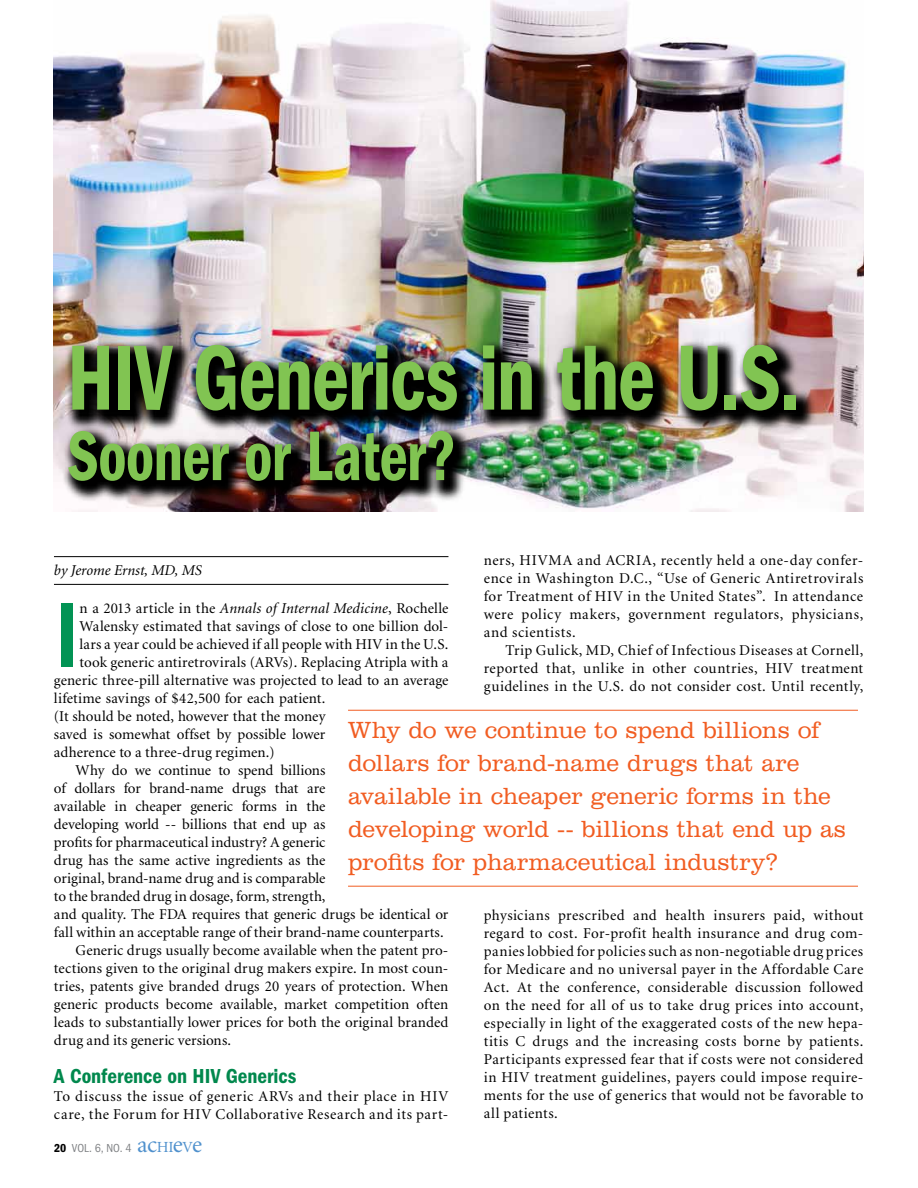
<style>
.page{position:relative;width:918px;height:1188px;background:#fff}
.page>*{position:absolute;margin:0;border:0;box-sizing:border-box;transform-origin:0 0}
.t1{font:500 96px "Franklin Gothic";color:#029354}
.t2{font:600 condensed 95.7px "Franklin Gothic";letter-spacing:-.015em;color:#81c452;scale:.85 1}
.t3{font:600 condensed 72.6px "Franklin Gothic";letter-spacing:-.01em;color:#81c452;scale:.85 1}
.t4{font:300 24px/33px "Clarendon BT";letter-spacing:-.01em;color:#f15d22}
.t5{font:600 condensed 21px "Franklin Gothic";color:#01884d}
.t6{font:15px/18px "Minion";letter-spacing:.01em;color:#000;text-align:justify}
.t7{font:15px/18px "Minion";letter-spacing:.04em;color:#000}
.t8{font:15px "Minion";letter-spacing:-.015em;color:#000}
.t9{font:15px "Minion";letter-spacing:-.01em;color:#000}
.t10{font:italic 15px "Minion";color:#000}
.t11{font:condensed 12px "Franklin Gothic";color:#808285}
.s1{font-style:italic}
.s2{font-weight:600;color:#000}
.s3{font-family:"Minion";font-stretch:normal;font-size:24px;color:#5091cd}
.s4{font-family:"Minion";font-stretch:normal;font-size:15.45px;color:#5091cd}
</style>
<div class="page">
<img style="left:54px;top:0;width:810px;height:512px">
<hr style="left:54px;top:556px;width:394px;height:1px;background:#000">
<hr style="left:54px;top:584px;width:394px;height:1px;background:#000">
<img style="left:62px;top:338px;width:755px;height:164px">
<hr style="left:348px;top:710px;width:510px;height:1px;background:#f15d22">
<hr style="left:348px;top:886px;width:510px;height:1px;background:#f15d22">
<h2 class="t2" style="left:67px;top:323px;width:864px">HIV Generics in the U.S.</h2>
<h3 class="t3" style="left:67px;top:415px;width:459px">Sooner or Later?</h3>
<p class="t6" style="left:484px;top:552px;width:381px">ners, HIVMA and ACRIA, recently held a one-day confer&shy;ence in Washington D.C., “Use of Generic Antiretrovirals for Treatment of HIV in the United States”. In attendance were policy makers, government regulators, physicians, and scientists.</p>
<p class="t6" style="left:484px;top:642px;width:381px;text-indent:22px">Trip Gulick, MD, Chief of Infectious Diseases at Cornell, reported that, unlike in other countries, HIV treatment guidelines in the U.S. do not consider cost. Until recently,</p>
<p class="t10" style="left:54px;top:563px;width:150px">by Jerome Ernst, MD, MS</p>
<h1 class="t1" style="left:54px;top:576px;width:27px">I</h1>
<p class="t6" style="left:80px;top:600px;width:370px">n a 2013 article in the <span class="s1">Annals of Internal Medicine</span>, Rochelle</p>
<p class="t6" style="left:80px;top:618px;width:370px">Walensky estimated that savings of close to one billion dol-</p>
<p class="t6" style="left:80px;top:636px;width:370px">lars a year could be achieved if all people with HIV in the U.S.</p>
<p class="t6" style="left:80px;top:654px;width:370px">took generic antiretrovirals (ARVs). Replacing Atripla with a</p>
<p class="t6" style="left:54px;top:672px;width:396px">generic three-pill alternative was projected to lead to an average</p>
<p class="t6" style="left:54px;top:690px;width:273px">lifetime savings of $42,500 for each patient.</p>
<p class="t6" style="left:54px;top:708px;width:273px">(It should be noted, however that the money</p>
<p class="t6" style="left:54px;top:726px;width:273px">saved is somewhat offset by possible lower</p>
<p class="t6" style="left:54px;top:744px;width:222px">adherence to a three-drug regimen.)</p>
<p class="t9" style="left:76px;top:763px;width:251px">Why do we continue to spend billions</p>
<p class="t6" style="left:54px;top:780px;width:273px">of dollars for brand-name drugs that are</p>
<p class="t6" style="left:54px;top:798px;width:273px">available in cheaper generic forms in the</p>
<p class="t8" style="left:54px;top:817px;width:273px">developing world -- billions that end up as</p>
<p class="t6" style="left:54px;top:834px;width:273px">profits for pharmaceutical industry? A generic</p>
<p class="t6" style="left:54px;top:852px;width:273px">drug has the same active ingredients as the</p>
<p class="t6" style="left:54px;top:870px;width:273px">original, brand-name drug and is comparable</p>
<p class="t6" style="left:54px;top:888px;width:273px">to the branded drug in dosage, form, strength,</p>
<p class="t6" style="left:54px;top:906px;width:396px">and quality. The FDA requires that generic drugs be identical or</p>
<p class="t6" style="left:54px;top:924px;width:391px">fall within an acceptable range of their brand-name counterparts.</p>
<p class="t6" style="left:76px;top:942px;width:374px">Generic drugs usually become available when the patent pro-</p>
<p class="t6" style="left:54px;top:960px;width:396px">tections given to the original drug makers expire. In most coun-</p>
<p class="t6" style="left:54px;top:978px;width:396px">tries, patents give branded drugs 20 years of protection. When</p>
<p class="t6" style="left:54px;top:996px;width:396px">generic products become available, market competition often</p>
<p class="t6" style="left:54px;top:1014px;width:396px">leads to substantially lower prices for both the original branded</p>
<p class="t6" style="left:54px;top:1032px;width:179px">drug and its generic versions.</p>
<h3 class="t5" style="left:54px;top:1064px;width:244px">A Conference on HIV Generics</h3>
<p class="t7" style="left:54px;top:1088px;width:396px">To discuss the issue of generic ARVs and their place in HIV care, the Forum for HIV Collaborative Research and its part-</p>
<h3 class="t4" style="left:348px;top:713px;width:499px">Why do we continue to spend billions of dollars for brand-name drugs that are available in cheaper generic forms in the developing world -- billions that end up as profits for pharmaceutical industry?</h3>
<p class="t6" style="left:484px;top:907px;width:381px">physicians prescribed and health insurers paid, without regard to cost. For-profit health insurance and drug com&shy;panies lobbied for policies such as non-negotiable drug prices for Medicare and no universal payer in the Affordable Care Act. At the conference, considerable discussion followed on the need for all of us to take drug prices into account, especially in light of the exaggerated costs of the new hepa&shy;titis C drugs and the increasing costs borne by patients.<br>Participants expressed fear that if costs were not considered in HIV treatment guidelines, payers could impose require&shy;ments for the use of generics that would not be favorable to all patients.</p>
<p class="t11" style="left:54px;top:1141px;width:150px"><span class="s2">20</span> VOL. 6, NO. 4 <span class="s3">ac</span><span class="s4">HI</span><span class="s3">e</span><span class="s4">V</span><span class="s3">e</span></p>
</div>
